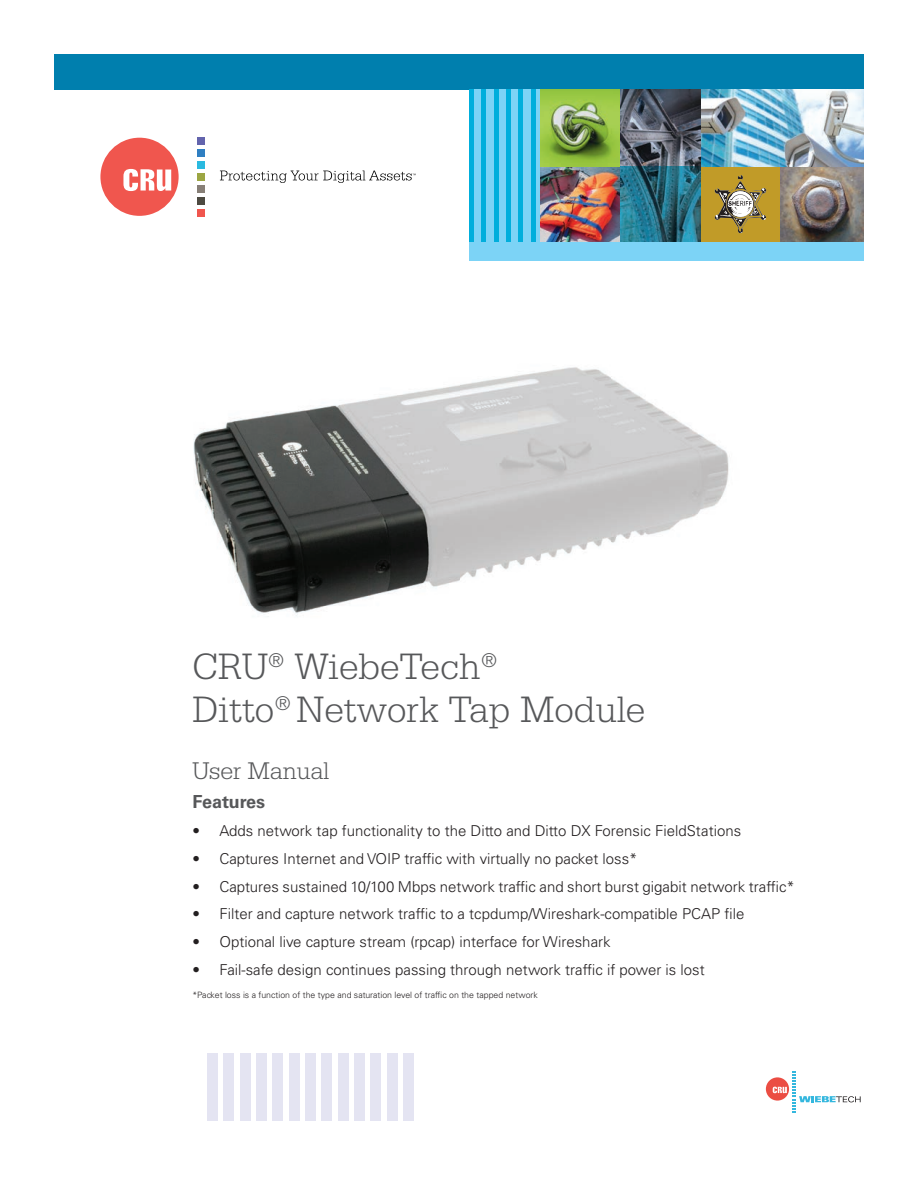
<style>
.page{position:relative;width:918px;height:1188px;background:#fff}
.page>*{position:absolute;margin:0;border:0;box-sizing:border-box;transform-origin:0 0}
.t1{font:300 38.85px/42.8px "Serifa Std";color:#57585a}
.t2{font:300 25.5px "Serifa Std";letter-spacing:-.005em;color:#57585a}
.t3{font:700 18px "Univers LT Std";color:#57585a}
.t4{font:300 15px "Univers LT Std";color:#231f20}
.t5{font:300 8.7px "Univers LT Std";color:#231f20}
</style>
<div class="page">
<div style="left:207px;top:1053px;width:11px;height:67px;background:#e4e4f2"></div>
<div style="left:387px;top:1053px;width:11px;height:67px;background:#e4e4f2"></div>
<div style="left:256px;top:1053px;width:11px;height:67px;background:#e4e4f2"></div>
<div style="left:338px;top:1053px;width:11px;height:67px;background:#e4e4f2"></div>
<div style="left:223px;top:1053px;width:11px;height:67px;background:#e4e4f2"></div>
<div style="left:370px;top:1053px;width:11px;height:67px;background:#e4e4f2"></div>
<div style="left:403px;top:1053px;width:11px;height:67px;background:#e4e4f2"></div>
<div style="left:272px;top:1053px;width:11px;height:67px;background:#e4e4f2"></div>
<div style="left:321px;top:1053px;width:11px;height:67px;background:#e4e4f2"></div>
<div style="left:240px;top:1053px;width:11px;height:67px;background:#e4e4f2"></div>
<div style="left:354px;top:1053px;width:11px;height:67px;background:#e4e4f2"></div>
<div style="left:305px;top:1053px;width:11px;height:67px;background:#e4e4f2"></div>
<div style="left:289px;top:1053px;width:11px;height:67px;background:#e4e4f2"></div>
<div style="left:54px;top:54px;width:810px;height:36px;background:#007fae"></div>
<div style="left:469px;top:90px;width:395px;height:171px;background:#7cd3f6"></div>
<hr style="left:469px;top:90px;width:4px;height:152px;background:#00aedc">
<div style="left:481px;top:90px;width:5px;height:152px;background:#00aedc"></div>
<hr style="left:494px;top:90px;width:4px;height:152px;background:#00aedc">
<div style="left:506px;top:90px;width:5px;height:152px;background:#00aedc"></div>
<hr style="left:519px;top:90px;width:4px;height:152px;background:#00aedc">
<hr style="left:531px;top:90px;width:4px;height:152px;background:#00aedc">
<div style="left:700px;top:166px;width:81px;height:76px;background:#c19b28"></div>
<img style="left:781px;top:166px;width:83px;height:76px">
<img style="left:540px;top:90px;width:161px;height:152px">
<img style="left:701px;top:90px;width:163px;height:76px">
<img style="left:620px;top:166px;width:81px;height:76px">
<svg style="left:715px;top:175px;width:51px;height:58px"></svg>
<svg style="left:100px;top:138px;width:79px;height:78px"></svg>
<div style="left:197px;top:137px;width:7px;height:8px;background:#6364ad"></div>
<div style="left:197px;top:149px;width:7px;height:8px;background:#2f7fc2"></div>
<div style="left:197px;top:161px;width:7px;height:8px;background:#2abae0"></div>
<div style="left:197px;top:173px;width:7px;height:8px;background:#9ca643"></div>
<div style="left:197px;top:185px;width:7px;height:7px;background:#877f77"></div>
<div style="left:197px;top:209px;width:7px;height:7px;background:#f0564e"></div>
<svg style="left:220px;top:171px;width:196px;height:12px"></svg>
<div style="left:197px;top:197px;width:7px;height:7px;background:#4d4a41"></div>
<img style="left:193px;top:367px;width:536px;height:249px">
<svg style="left:766px;top:1071px;width:95px;height:42px"></svg>
<h1 class="t1" style="left:192px;top:646px;width:454px">CRU<sup>®</sup> WiebeTech<sup>®<br></sup>Ditto<sup>®</sup> Network Tap Module</h1>
<h2 class="t2" style="left:192px;top:756px;width:138px">User Manual</h2>
<p class="t3" style="left:192px;top:791px;width:74px">Features</p>
<p class="t4" style="left:192px;top:822px;width:550px">• Adds network tap functionality to the Ditto and Ditto DX Forensic FieldStations</p>
<p class="t4" style="left:192px;top:849px;width:447px">• Captures Internet and VOIP traffic with virtually no packet loss*</p>
<p class="t4" style="left:192px;top:877px;width:604px">• Captures sustained 10/100 Mbps network traffic and short burst gigabit network traffic*</p>
<p class="t4" style="left:192px;top:905px;width:554px">• Filter and capture network traffic to a tcpdump/Wireshark-compatible PCAP file</p>
<p class="t4" style="left:192px;top:933px;width:420px">• Optional live capture stream (rpcap) interface for Wireshark</p>
<p class="t4" style="left:192px;top:960px;width:514px">• Fail-safe design continues passing through network traffic if power is lost</p>
<p class="t5" style="left:192px;top:989px;width:347px">*Packet loss is a function of the type and saturation level of traffic on the tapped network</p>
</div>
